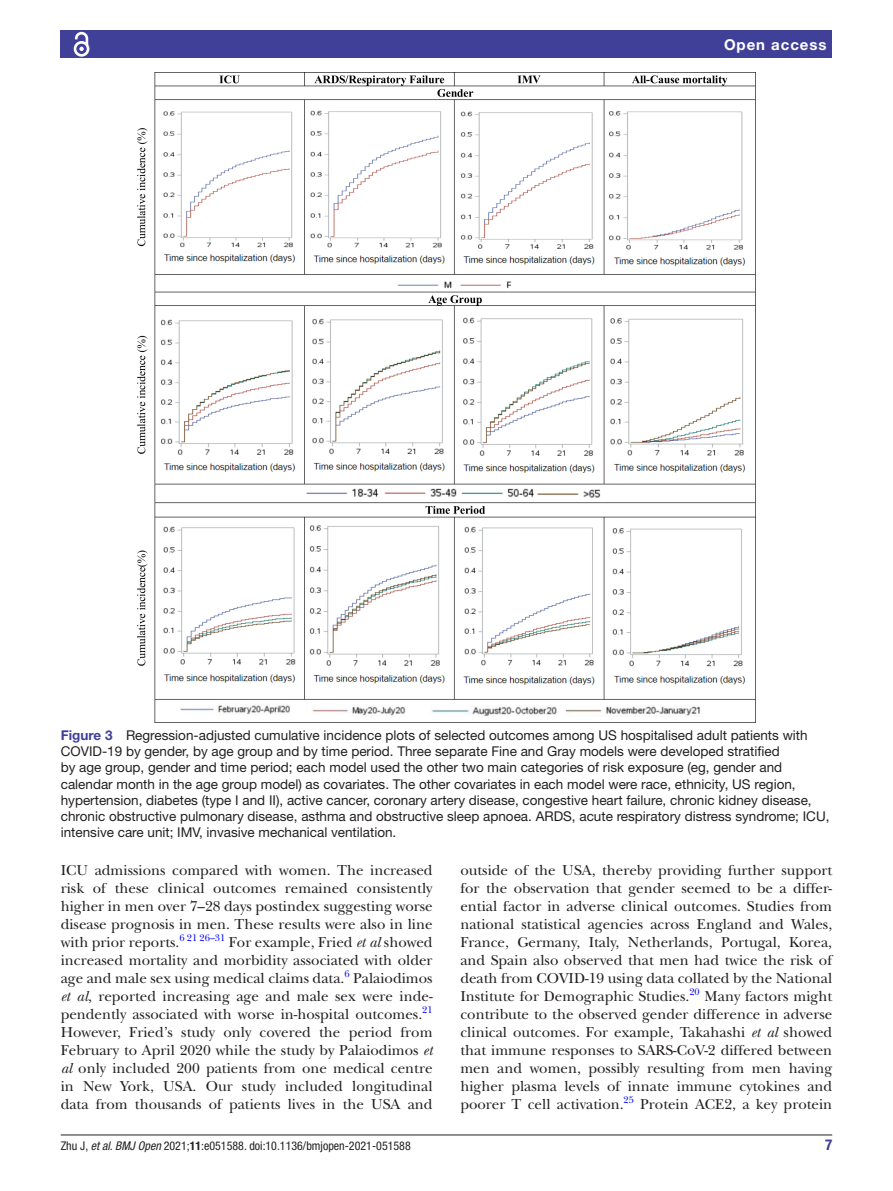
<style>
.page{position:relative;width:893px;height:1191px;background:#fff}
.page>*{position:absolute;margin:0;border:0;box-sizing:border-box;transform-origin:0 0}
.t1{font:15px/18px "New Baskerville";color:#231f20;text-align:justify}
.t2{font:700 15px "Helvetica Neue LT Std";letter-spacing:.065em;color:#fff}
.t3{font:700 condensed 15px "Helvetica Neue LT Std";color:#414099}
.t4{font:13.5px/16.2px "Helvetica Neue LT Std";color:#231f20}
.t5{font:condensed 12px "Helvetica Neue LT Std";color:#231f20}
.t6{font:9.9px "New Baskerville";color:#00f}
.s1{font-weight:700;color:#414099}
.s2{font-style:italic}
.s3{font-weight:700}
</style>
<div class="page">
<hr style="left:61px;top:1134px;width:771px;height:1px;background:#231f20">
<div style="left:61px;top:31px;width:771px;height:27px;background:#414099"></div>
<svg style="left:73px;top:31px;width:17px;height:26px"></svg>
<img style="left:138px;top:73px;width:617px;height:649px">
<p class="t2" style="left:724px;top:35px;width:104px">Open access</p>
<p class="t4" style="left:61px;top:727px;width:770px"><span class="s1">Figure 3</span> Regression-adjusted cumulative incidence plots of selected outcomes among US hospitalised adult patients with COVID-19 by gender, by age group and by time period. Three separate Fine and Gray models were developed stratified<br>by age group, gender and time period; each model used the other two main categories of risk exposure (eg, gender and calendar month in the age group model) as covariates. The other covariates in each model were race, ethnicity, US region, hypertension, diabetes (type I and II), active cancer, coronary artery disease, congestive heart failure, chronic kidney disease, chronic obstructive pulmonary disease, asthma and obstructive sleep apnoea. ARDS, acute respiratory distress syndrome; ICU, intensive care unit; IMV, invasive mechanical ventilation.</p>
<p class="t1" style="left:61px;top:861px;width:373px">ICU admissions compared with women. The increased risk of these clinical outcomes remained consistently higher in men over 7–28 days postindex suggesting worse disease prognosis in men. These results were also in line with prior reports.</p>
<p class="t6" style="left:179px;top:931px;width:47px">6 21 26–31</p>
<p class="t1" style="left:61px;top:933px;width:373px;text-indent:168px">For example, Fried <span class="s2">et al</span> showed increased mortality and morbidity associated with older age and male sex using medical claims data.</p>
<p class="t6" style="left:344px;top:967px;width:7px">6</p>
<p class="t1" style="left:61px;top:969px;width:373px;text-indent:292px">Palaiodimos <span class="s2">et al</span>, reported increasing age and male sex were inde&shy;pendently associated with worse in-hospital outcomes.</p>
<p class="t6" style="left:422px;top:1003px;width:12px">21</p>
<p class="t1" style="left:61px;top:1023px;width:373px">However, Fried’s study only covered the period from February to April 2020 while the study by Palaiodimos <span class="s2">et al</span> only included 200 patients from one medical centre in New York, USA. Our study included longitudinal data from thousands of patients lives in the USA and</p>
<p class="t1" style="left:460px;top:861px;width:373px">outside of the USA, thereby providing further support for the observation that gender seemed to be a differ&shy;ential factor in adverse clinical outcomes. Studies from national statistical agencies across England and Wales, France, Germany, Italy, Netherlands, Portugal, Korea, and Spain also observed that men had twice the risk of death from COVID-19 using data collated by the National Institute for Demographic Studies.<sup>20</sup> Many factors might contribute to the observed gender difference in adverse clinical outcomes. For example, Takahashi <span class="s2">et al</span> showed that immune responses to SARS-CoV-2 differed between men and women, possibly resulting from men having higher plasma levels of innate immune cytokines and poorer T cell activation.<sup>25</sup> Protein ACE2, a key protein</p>
<p class="t5" style="left:61px;top:1138px;width:352px">Zhu J, <span class="s2">et al</span>. <span class="s2">BMJ Open</span> 2021;<span class="s3">11</span>:e051588. doi:10.1136/bmjopen-2021-051588</p>
<p class="t3" style="left:825px;top:1135px;width:9px">7</p>
</div>
